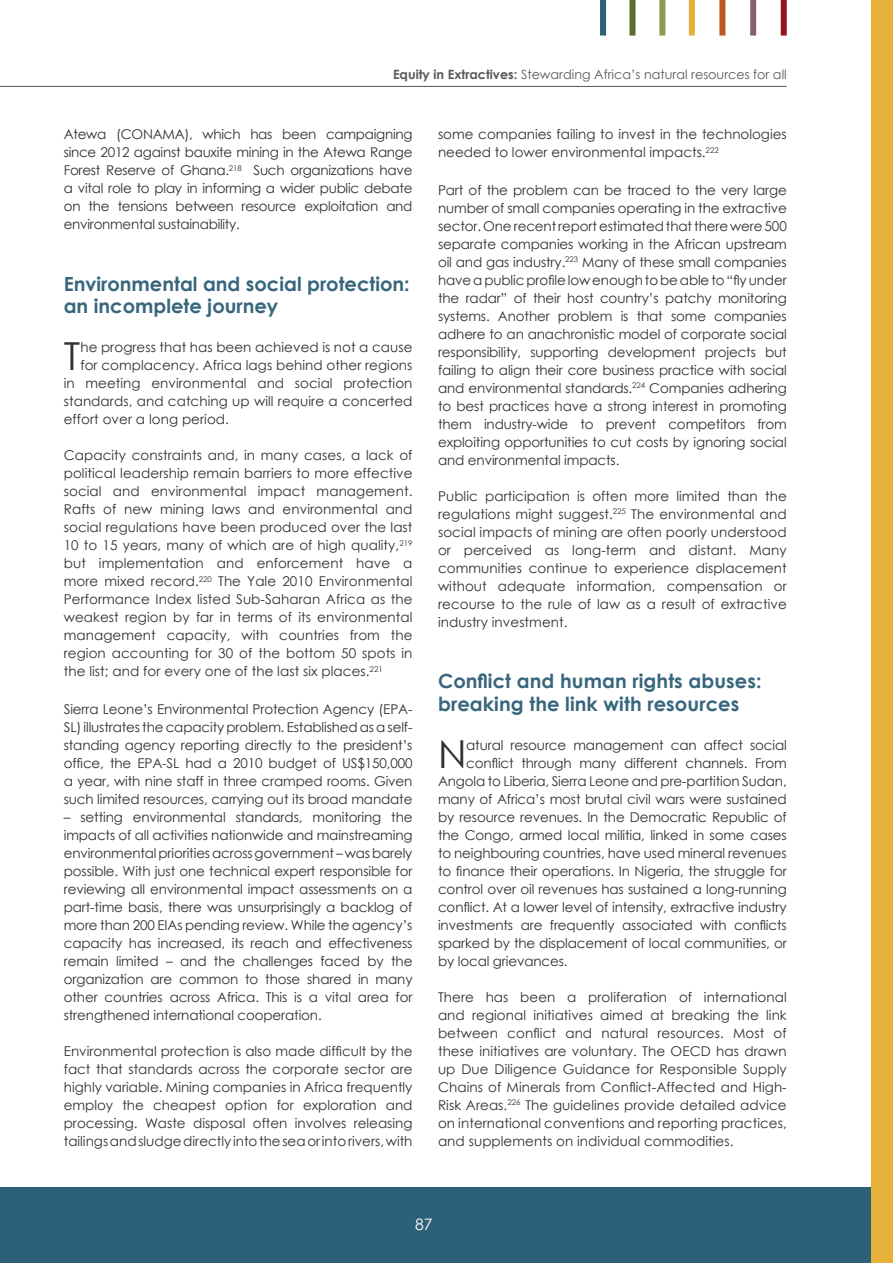
<style>
.page{position:relative;width:893px;height:1263px;background:#fff}
.page>*{position:absolute;margin:0;border:0;box-sizing:border-box;transform-origin:0 0}
.t1{font:38.55px "Century Gothic";color:#312f30}
.t2{font:700 19.5px/22.5px "Century Gothic";color:#38667d}
.t3{font:15.75px "Century Gothic";color:#fff}
.t4{font:13.5px/18px "Century Gothic";letter-spacing:-.01em;color:#312f30;text-align:justify}
.t5{font:12.75px "Century Gothic";color:#57585a}
.s1{font-weight:700}
</style>
<div class="page">
<div style="left:0;top:1188px;width:893px;height:75px;background:#2d6178"></div>
<div style="left:871px;top:0;width:22px;height:1263px;background:#e5b139"></div>
<div style="left:600px;top:0;width:6px;height:36px;background:#2d6178"></div>
<div style="left:659px;top:0;width:6px;height:36px;background:#8c9a4a"></div>
<div style="left:629px;top:0;width:6px;height:36px;background:#5a6c31"></div>
<div style="left:689px;top:0;width:6px;height:36px;background:#e5b139"></div>
<div style="left:719px;top:0;width:6px;height:36px;background:#bd5722"></div>
<div style="left:750px;top:0;width:6px;height:36px;background:#856271"></div>
<div style="left:781px;top:0;width:6px;height:36px;background:#97111e"></div>
<hr style="left:0;top:86px;width:787px;height:1px;background:#57585a">
<p class="t5" style="left:393px;top:65px;width:395px"><span class="s1">Equity in Extractives:</span> Stewarding Africa’s natural resources for all</p>
<p class="t4" style="left:64px;top:125px;width:350px">Atewa (CONAMA), which has been campaigning since 2012 against bauxite mining in the Atewa Range Forest Reserve of Ghana.<sup>218</sup> Such organizations have a vital role to play in informing a wider public debate on the tensions between resource exploitation and environmental sustainability.</p>
<p class="t2" style="left:64px;top:271px;width:347px">Environmental and social protection: an incomplete journey</p>
<p class="t1" style="left:64px;top:329px;width:18px">T</p>
<p class="t4" style="left:80px;top:338px;width:334px">he progress that has been achieved is not a cause</p>
<p class="t4" style="left:80px;top:356px;width:334px">for complacency. Africa lags behind other regions</p>
<p class="t4" style="left:64px;top:374px;width:350px">in meeting environmental and social protection</p>
<p class="t4" style="left:64px;top:392px;width:350px">standards, and catching up will require a concerted</p>
<p class="t4" style="left:64px;top:410px;width:167px">effort over a long period.</p>
<p class="t4" style="left:64px;top:446px;width:350px">Capacity constraints and, in many cases, a lack of political leadership remain barriers to more effective social and environmental impact management.<br>Rafts of new mining laws and environmental and social regulations have been produced over the last 10 to 15 years, many of which are of high quality,<sup>219 </sup>but implementation and enforcement have a more mixed record.<sup>220</sup> The Yale 2010 Environmental Performance Index listed Sub-Saharan Africa as the weakest region by far in terms of its environmental management capacity, with countries from the region accounting for 30 of the bottom 50 spots in the list; and for every one of the last six places.<sup>221</sup></p>
<p class="t4" style="left:64px;top:699px;width:350px">Sierra Leone’s Environmental Protection Agency (EPA-SL) illustrates the capacity problem. Established as a self&shy;standing agency reporting directly to the president’s office, the EPA-SL had a 2010 budget of US$150,000 a year, with nine staff in three cramped rooms. Given such limited resources, carrying out its broad mandate</p>
<p class="t4" style="left:64px;top:807px;width:350px">– setting environmental standards, monitoring the impacts of all activities nationwide and mainstreaming environmental priorities across government – was barely possible. With just one technical expert responsible for reviewing all environmental impact assessments on a part-time basis, there was unsurprisingly a backlog of more than 200 EIAs pending review. While the agency’s capacity has increased, its reach and effectiveness remain limited – and the challenges faced by the organization are common to those shared in many other countries across Africa. This is a vital area for strengthened international cooperation.</p>
<p class="t4" style="left:64px;top:1041px;width:350px">Environmental protection is also made difficult by the fact that standards across the corporate sector are highly variable. Mining companies in Africa frequently employ the cheapest option for exploration and processing. Waste disposal often involves releasing tailings and sludge directly into the sea or into rivers, with</p>
<p class="t4" style="left:438px;top:125px;width:350px">some companies failing to invest in the technologies needed to lower environmental impacts.<sup>222</sup></p>
<p class="t4" style="left:438px;top:180px;width:350px">Part of the problem can be traced to the very large number of small companies operating in the extractive sector. One recent report estimated that there were 500 separate companies working in the African upstream oil and gas industry.<sup>223</sup> Many of these small companies have a public profile low enough to be able to “fly under the radar” of their host country’s patchy monitoring systems. Another problem is that some companies adhere to an anachronistic model of corporate social responsibility, supporting development projects but failing to align their core business practice with social and environmental standards.<sup>224</sup> Companies adhering to best practices have a strong interest in promoting them industry-wide to prevent competitors from exploiting opportunities to cut costs by ignoring social and environmental impacts.</p>
<p class="t4" style="left:438px;top:486px;width:350px">Public participation is often more limited than the regulations might suggest.<sup>225</sup> The environmental and social impacts of mining are often poorly understood or perceived as long-term and distant. Many communities continue to experience displacement without adequate information, compensation or recourse to the rule of law as a result of extractive industry investment.</p>
<p class="t2" style="left:438px;top:669px;width:325px">Conflict and human rights abuses: breaking the link with resources</p>
<p class="t1" style="left:438px;top:727px;width:30px">N</p>
<p class="t4" style="left:466px;top:735px;width:322px">atural resource management can affect social</p>
<p class="t4" style="left:466px;top:753px;width:322px">conflict through many different channels. From</p>
<p class="t4" style="left:438px;top:771px;width:350px">Angola to Liberia, Sierra Leone and pre-partition Sudan,</p>
<p class="t4" style="left:438px;top:789px;width:350px">many of Africa’s most brutal civil wars were sustained</p>
<p class="t4" style="left:438px;top:807px;width:350px">by resource revenues. In the Democratic Republic of</p>
<p class="t4" style="left:438px;top:825px;width:350px">the Congo, armed local militia, linked in some cases</p>
<p class="t4" style="left:438px;top:843px;width:350px">to neighbouring countries, have used mineral revenues</p>
<p class="t4" style="left:438px;top:861px;width:350px">to finance their operations. In Nigeria, the struggle for</p>
<p class="t4" style="left:438px;top:879px;width:350px">control over oil revenues has sustained a long-running</p>
<p class="t4" style="left:438px;top:897px;width:350px">conflict. At a lower level of intensity, extractive industry</p>
<p class="t4" style="left:438px;top:915px;width:350px">investments are frequently associated with conflicts</p>
<p class="t4" style="left:438px;top:933px;width:350px">sparked by the displacement of local communities, or</p>
<p class="t4" style="left:438px;top:951px;width:131px">by local grievances.</p>
<p class="t4" style="left:438px;top:987px;width:350px">There has been a proliferation of international and regional initiatives aimed at breaking the link between conflict and natural resources. Most of these initiatives are voluntary. The OECD has drawn up Due Diligence Guidance for Responsible Supply Chains of Minerals from Conflict-Affected and High-Risk Areas.<sup>226</sup> The guidelines provide detailed advice on international conventions and reporting practices, and supplements on individual commodities.</p>
<p class="t3" style="left:415px;top:1213px;width:19px">87</p>
</div>
